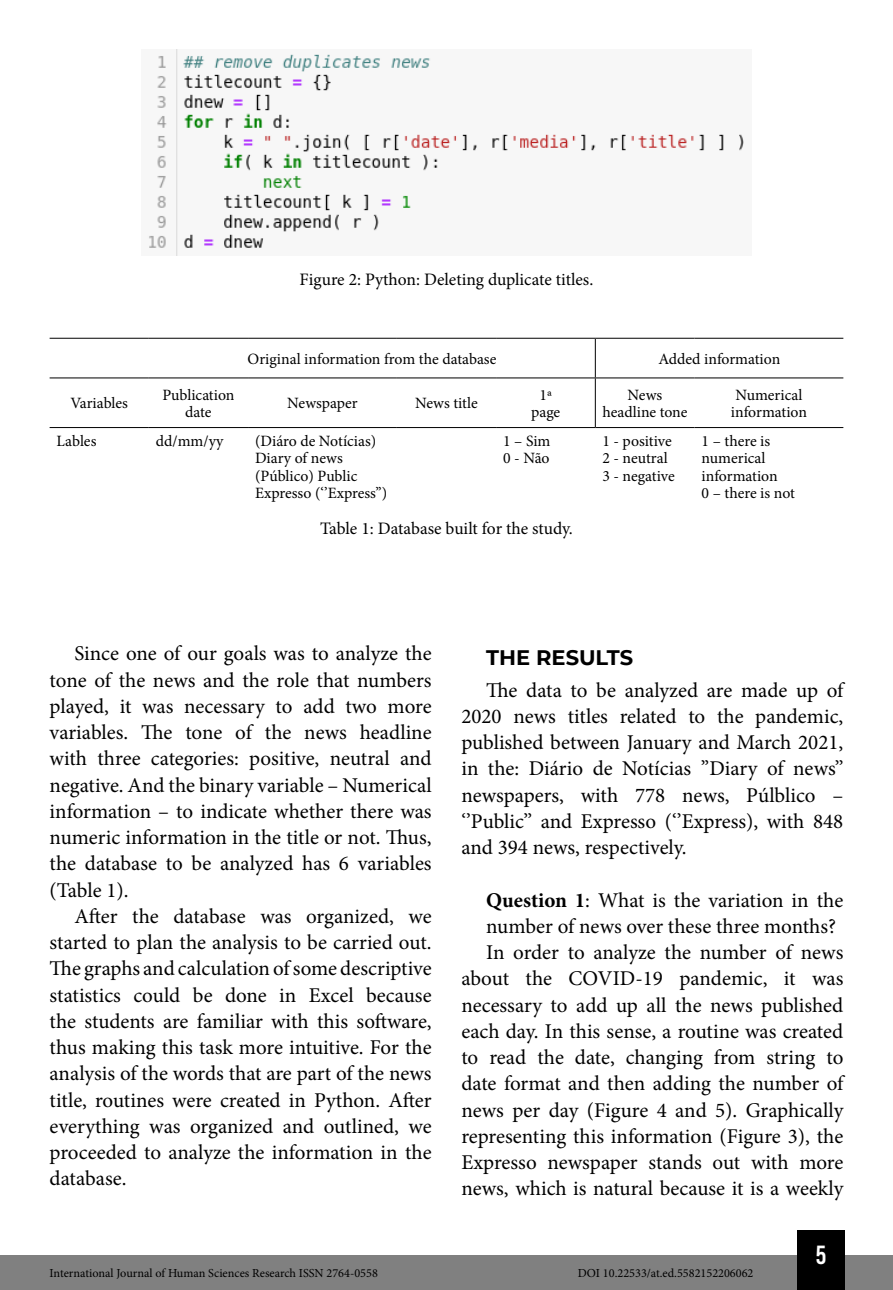
<style>
.page{position:relative;width:893px;height:1290px;background:#fff}
.page>*{position:absolute;margin:0;border:0;box-sizing:border-box;transform-origin:0 0}
.t1{font:26.25px "Bebas Kai";color:#fff}
.Texto_1{font:21px/26.2px "Minion Pro";color:#000;text-align:justify}
.Título_1{font:700 21px "Montserrat";color:#000}
.Info_Imagem{font:17.5px "Minion Pro";color:#000}
.Tabela{font:15.75px/17.5px "Minion Pro";color:#000}
.t2{font:12.25px "Minion Pro";color:#000}
.s1{font-weight:700}
</style>
<div class="page">
<div style="left:0;top:1255px;width:893px;height:35px;background:#808080"></div>
<div style="left:797px;top:1230px;width:48px;height:60px;background:#000"></div>
<img style="left:148px;top:50px;width:596px;height:205px">
<hr style="left:50px;top:338px;width:99px;height:1px;background:#000">
<hr style="left:149px;top:338px;width:99px;height:1px;background:#000">
<hr style="left:248px;top:338px;width:149px;height:1px;background:#000">
<hr style="left:397px;top:338px;width:99px;height:1px;background:#000">
<hr style="left:496px;top:338px;width:99px;height:1px;background:#000">
<hr style="left:595px;top:338px;width:99px;height:1px;background:#000">
<hr style="left:694px;top:338px;width:149px;height:1px;background:#000">
<hr style="left:50px;top:377px;width:99px;height:1px;background:#000">
<hr style="left:149px;top:377px;width:99px;height:1px;background:#000">
<hr style="left:248px;top:377px;width:149px;height:1px;background:#000">
<hr style="left:397px;top:377px;width:99px;height:1px;background:#000">
<hr style="left:496px;top:377px;width:99px;height:1px;background:#000">
<hr style="left:595px;top:377px;width:99px;height:1px;background:#000">
<hr style="left:694px;top:377px;width:149px;height:1px;background:#000">
<hr style="left:50px;top:427px;width:99px;height:1px;background:#000">
<hr style="left:149px;top:427px;width:99px;height:1px;background:#000">
<hr style="left:248px;top:427px;width:149px;height:1px;background:#000">
<hr style="left:397px;top:427px;width:99px;height:1px;background:#000">
<hr style="left:496px;top:427px;width:99px;height:1px;background:#000">
<hr style="left:595px;top:427px;width:99px;height:1px;background:#000">
<hr style="left:694px;top:427px;width:149px;height:1px;background:#000">
<hr style="left:595px;top:339px;width:1px;height:38px;background:#000">
<hr style="left:595px;top:378px;width:1px;height:49px;background:#000">
<p class="Info_Imagem" style="left:300px;top:267px;width:295px">Figure 2: Python: Deleting duplicate titles.</p>
<p class="Tabela" style="left:248px;top:350px;width:250px">Original information from the database</p>
<p class="Tabela" style="left:658px;top:350px;width:123px">Added information</p>
<p class="Tabela" style="left:70px;top:395px;width:59px">Variables</p>
<p class="Tabela" style="left:162px;top:386px;width:74px;text-align:center">Publication date</p>
<p class="Tabela" style="left:287px;top:395px;width:72px">Newspaper</p>
<p class="Tabela" style="left:415px;top:395px;width:64px">News title</p>
<p class="Tabela" style="left:539px;top:386px;width:14px">1ª</p>
<p class="Tabela" style="left:531px;top:403px;width:31px">page</p>
<p class="Tabela" style="left:602px;top:386px;width:87px;text-align:center">News headline tone</p>
<p class="Tabela" style="left:731px;top:386px;width:78px">Numerical information</p>
<p class="Tabela" style="left:57px;top:432px;width:41px">Lables</p>
<p class="Tabela" style="left:156px;top:432px;width:69px">dd/mm/yy</p>
<p class="Tabela" style="left:255px;top:432px;width:123px">(Diáro de Notícias)<br>Diary of news</p>
<p class="Tabela" style="left:255px;top:467px;width:104px">(Público) Public</p>
<p class="Tabela" style="left:255px;top:485px;width:134px">Expresso (‘’Express’’)</p>
<p class="Tabela" style="left:503px;top:432px;width:49px">1 – Sim</p>
<p class="Tabela" style="left:503px;top:450px;width:48px">0 - Não</p>
<p class="Tabela" style="left:602px;top:432px;width:71px">1 - positive</p>
<p class="Tabela" style="left:602px;top:450px;width:67px">2 - neutral</p>
<p class="Tabela" style="left:602px;top:467px;width:74px">3 - negative</p>
<p class="Tabela" style="left:701px;top:432px;width:78px">1 – there is numerical information</p>
<p class="Tabela" style="left:701px;top:485px;width:95px">0 – there is not</p>
<p class="Info_Imagem" style="left:320px;top:517px;width:254px">Table 1: Database built for the study.</p>
<p class="Texto_1" style="left:50px;top:640px;width:384px;text-indent:25px">Since one of our goals was to analyze the tone of the news and the role that numbers played, it was necessary to add two more variables. The tone of the news headline with three categories: positive, neutral and negative. And the binary variable – Numerical information – to indicate whether there was numeric information in the title or not. Thus, the database to be analyzed has 6 variables (Table 1).</p>
<p class="Texto_1" style="left:50px;top:903px;width:384px;text-indent:25px">After the database was organized, we started to plan the analysis to be carried out.<br>The graphs and calculation of some descriptive statistics could be done in Excel because the students are familiar with this software, thus making this task more intuitive. For the analysis of the words that are part of the news title, routines were created in Python. After everything was organized and outlined, we proceeded to analyze the information in the database.</p>
<p class="Título_1" style="left:486px;top:643px;width:149px">THE RESULTS</p>
<p class="Texto_1" style="left:461px;top:677px;width:383px;text-indent:25px">The data to be analyzed are made up of 2020 news titles related to the pandemic, published between January and March 2021, in the: Diário de Notícias ’’Diary of news’’ newspapers, with 778 news, Púlblico – ‘’Public’’ and Expresso (‘’Express), with 848 and 394 news, respectively.</p>
<p class="Texto_1" style="left:486px;top:887px;width:359px"><span class="s1">Question 1</span>: What is the variation in the number of news over these three months?</p>
<p class="Texto_1" style="left:461px;top:939px;width:384px;text-indent:25px">In order to analyze the number of news about the COVID-19 pandemic, it was necessary to add up all the news published each day. In this sense, a routine was created to read the date, changing from string to date format and then adding the number of news per day (Figure 4 and 5). Graphically representing this information (Figure 3), the Expresso newspaper stands out with more news, which is natural because it is a weekly</p>
<p class="t1" style="left:816px;top:1241px;width:12px">5</p>
<p class="t2" style="left:50px;top:1265px;width:330px">International Journal of Human Sciences Research ISSN 2764-0558</p>
<p class="t2" style="left:578px;top:1265px;width:177px">DOI 10.22533/at.ed.5582152206062</p>
</div>
